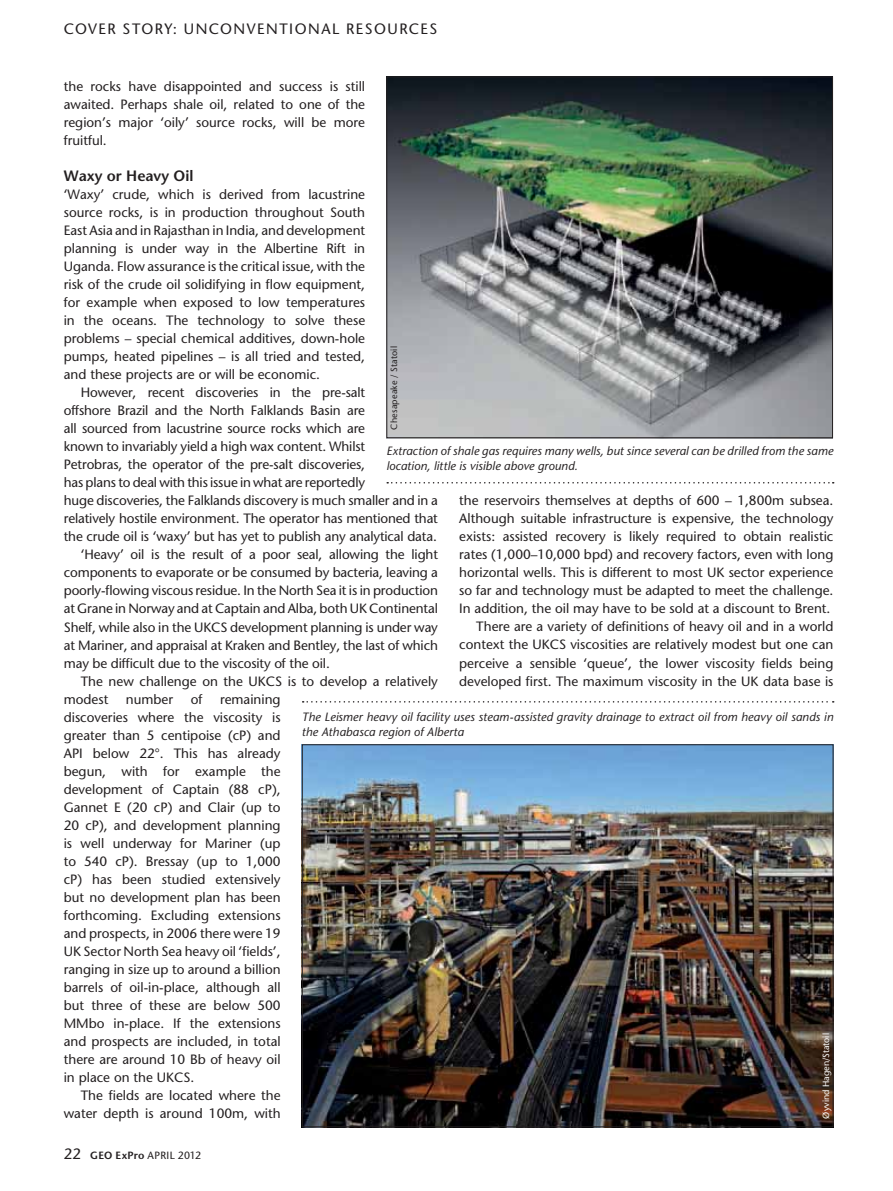
<style>
.page{position:relative;width:893px;height:1191px;background:#fff}
.page>*{position:absolute;margin:0;border:0;box-sizing:border-box;transform-origin:0 0}
.t1{font:15px "Stone Sans";letter-spacing:.1em;color:#231f20}
.t2{font:600 15px "Stone Sans";color:#231f20}
.t3{font:13.5px/18px "Stone Sans";color:#231f20;text-align:justify}
.t4{font:italic 12px/14.4px "Stone Sans";letter-spacing:.01em;color:#231f20}
.t5{font:10.5px "Stone Sans";letter-spacing:.025em;color:#231f20}
.t6{font:9px "Stone Sans";color:#fff}
.t7{font:9px "Stone Sans";letter-spacing:.02em;color:#231f20}
.s1{font-size:15px}
.s2{font-weight:600}
</style>
<div class="page">
<img style="left:388px;top:79px;width:443px;height:357px">
<svg style="left:387px;top:482px;width:447px;height:1px"></svg>
<img style="left:304px;top:746px;width:527px;height:379px">
<svg style="left:303px;top:701px;width:531px;height:1px"></svg>
<p class="t1" style="left:64px;top:23px;width:375px">COVER STORY: UNCONVENTIONAL RESOURCES</p>
<p class="t3" style="left:64px;top:79px;width:303px">the rocks have disappointed and success is still awaited. Perhaps shale oil, related to one of the region’s major ‘oily’ source rocks, will be more fruitful.</p>
<p class="t2" style="left:64px;top:170px;width:131px">Waxy or Heavy Oil</p>
<p class="t3" style="left:64px;top:187px;width:303px">‘Waxy’ crude, which is derived from lacustrine source rocks, is in production throughout South East Asia and in Rajasthan in India, and development planning is under way in the Albertine Rift in Uganda. Flow assurance is the critical issue, with the risk of the crude oil solidifying in flow equipment, for example when exposed to low temperatures in the oceans. The technology to solve these problems – special chemical additives, down-hole pumps, heated pipelines – is all tried and tested, and these projects are or will be economic.</p>
<p class="t3" style="left:81px;top:385px;width:286px">However, recent discoveries in the pre-salt</p>
<p class="t3" style="left:64px;top:403px;width:303px">offshore Brazil and the North Falklands Basin are</p>
<p class="t3" style="left:64px;top:421px;width:303px">all sourced from lacustrine source rocks which are</p>
<p class="t3" style="left:64px;top:439px;width:303px">known to invariably yield a high wax content. Whilst</p>
<p class="t3" style="left:64px;top:457px;width:303px">Petrobras, the operator of the pre-salt discoveries,</p>
<p class="t3" style="left:64px;top:475px;width:303px">has plans to deal with this issue in what are reportedly</p>
<p class="t3" style="left:64px;top:493px;width:376px">huge discoveries, the Falklands discovery is much smaller and in a</p>
<p class="t3" style="left:64px;top:511px;width:376px">relatively hostile environment. The operator has mentioned that</p>
<p class="t3" style="left:64px;top:529px;width:375px">the crude oil is ‘waxy’ but has yet to publish any analytical data.</p>
<p class="t3" style="left:81px;top:547px;width:359px">‘Heavy’ oil is the result of a poor seal, allowing the light</p>
<p class="t3" style="left:64px;top:565px;width:376px">components to evaporate or be consumed by bacteria, leaving a</p>
<p class="t3" style="left:64px;top:583px;width:376px">poorly-flowing viscous residue. In the North Sea it is in production</p>
<p class="t3" style="left:64px;top:601px;width:376px">at Grane in Norway and at Captain and Alba, both UK Continental</p>
<p class="t3" style="left:64px;top:619px;width:376px">Shelf, while also in the UKCS development planning is under way</p>
<p class="t3" style="left:64px;top:637px;width:376px">at Mariner, and appraisal at Kraken and Bentley, the last of which</p>
<p class="t3" style="left:64px;top:655px;width:268px">may be difficult due to the viscosity of the oil.</p>
<p class="t3" style="left:81px;top:673px;width:359px">The new challenge on the UKCS is to develop a relatively</p>
<p class="t3" style="left:64px;top:691px;width:46px">modest</p>
<p class="t3" style="left:126px;top:691px;width:49px">number</p>
<p class="t3" style="left:191px;top:691px;width:13px">of</p>
<p class="t7" style="left:391px;top:429px;width:85px;rotate:-90deg">Chesapeake / Statoil</p>
<p class="t4" style="left:386px;top:445px;width:448px">Extraction of shale gas requires many wells, but since several can be drilled from the same location, little is visible above ground.</p>
<p class="t3" style="left:459px;top:493px;width:376px;text-align:right">the reservoirs themselves at depths of 600 – 1,800m subsea.<br>Although suitable infrastructure is expensive, the technology exists: assisted recovery is likely required to obtain realistic rates (1,000–10,000 bpd) and recovery factors, even with long horizontal wells. This is different to most UK sector experience so far and technology must be adapted to meet the challenge.<br>In addition, the oil may have to be sold at a discount to Brent.<br>There are a variety of definitions of heavy oil and in a world context the UKCS viscosities are relatively modest but one can perceive a sensible ‘queue’, the lower viscosity fields being developed first. The maximum viscosity in the UK data base is</p>
<p class="t3" style="left:64px;top:691px;width:218px;text-indent:156px">remaining discoveries where the viscosity is greater than 5 centipoise (cP) and API below 22°. This has already begun, with for example the development of Captain (88 cP), Gannet E (20 cP) and Clair (up to 20 cP), and development planning is well underway for Mariner (up to 540 cP). Bressay (up to 1,000 cP) has been studied extensively but no development plan has been forthcoming. Excluding extensions and prospects, in 2006 there were 19<br>UK Sector North Sea heavy oil ‘fields’, ranging in size up to around a billion barrels of oil-in-place, although all but three of these are below 500<br>MMbo in-place. If the extensions and prospects are included, in total there are around 10 Bb of heavy oil in place on the UKCS.</p>
<p class="t3" style="left:64px;top:1087px;width:218px;text-align:right">The fields are located where the water depth is around 100m, with</p>
<p class="t4" style="left:302px;top:711px;width:533px">The Leismer heavy oil facility uses steam-assisted gravity drainage to extract oil from heavy oil sands in the Athabasca region of Alberta</p>
<p class="t6" style="left:823px;top:1118px;width:87px;rotate:-90deg">Øyvind Hagen/Statoil</p>
<p class="t5" style="left:64px;top:1151px;width:139px"><span class="s1">22</span> <span class="s2">GEO ExPro</span> APRIL 2012</p>
</div>
